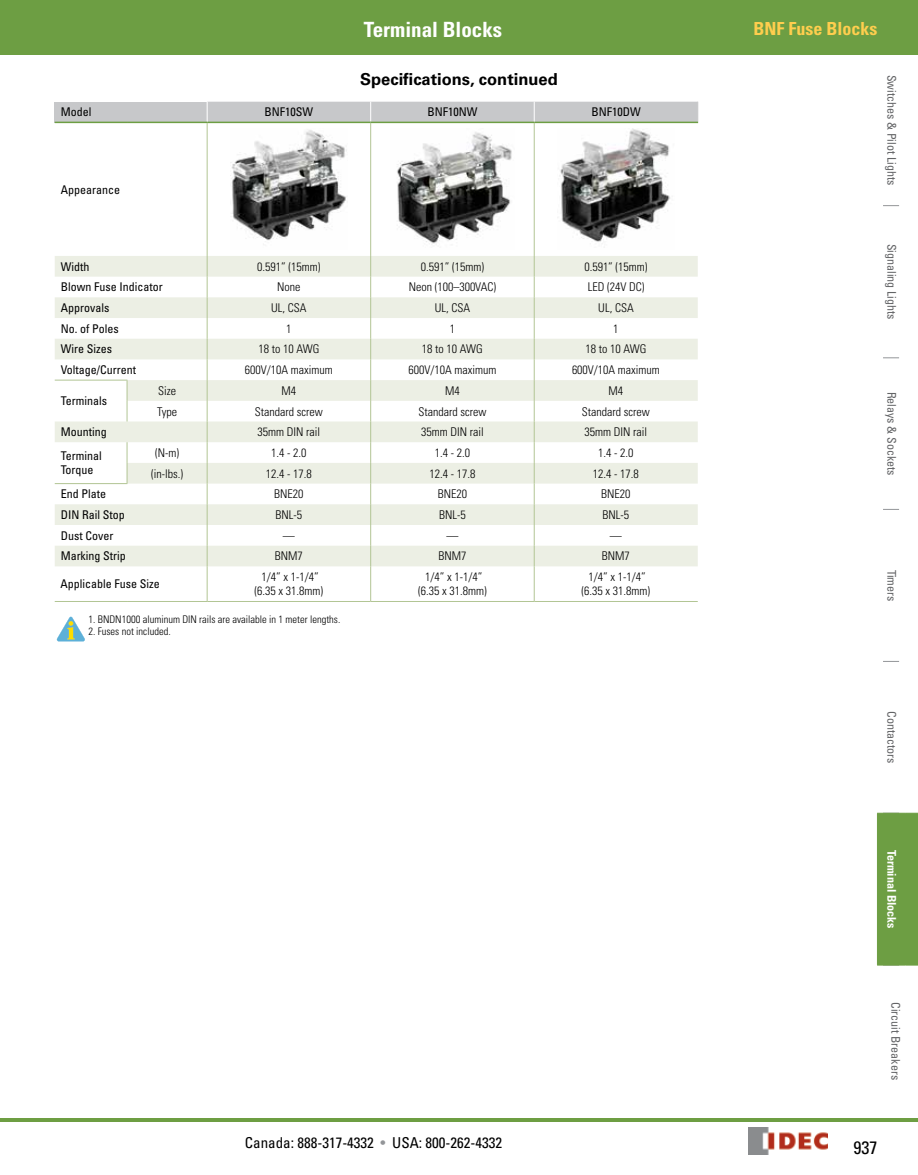
<style>
.page{position:relative;width:918px;height:1175px;background:#fff}
.page>*{position:absolute;margin:0;border:0;box-sizing:border-box;transform-origin:0 0}
.t1{font:700 condensed 21px "Univers LT Std";color:#fff}
.t2{font:700 condensed 18px "Univers LT Std";color:#ffce4e}
.t3{font:condensed 18px "Univers LT Std";color:#000}
.t4{font:700 16.5px "Univers LT Std";color:#000}
.t5{font:condensed 15px "Univers LT Std";color:#000}
.t6{font:300 condensed 12px/14.4px "Univers LT Std";color:#000;text-align:center}
.t7{font:condensed 12px/14.4px "Univers LT Std";color:#000}
.t8{font:condensed 12px "Univers LT Std";color:#636466}
.t9{font:700 condensed 12px "Univers LT Std";color:#fff}
.t10{font:300 condensed 10.5px "Univers LT Std";color:#000}
.s1{color:#939598}
</style>
<div class="page">
<svg style="left:883px;top:205px;width:16px;height:1px"></svg>
<svg style="left:883px;top:357px;width:16px;height:1px"></svg>
<svg style="left:883px;top:509px;width:16px;height:1px"></svg>
<svg style="left:883px;top:661px;width:16px;height:1px"></svg>
<div style="left:877px;top:813px;width:41px;height:152px;background:#6d9e43"></div>
<div style="left:0;top:0;width:918px;height:54px;background:#6d9e43"></div>
<img style="left:748px;top:1127px;width:80px;height:27px">
<hr style="left:0;top:1118px;width:918px;height:3px;background:#6d9e43">
<div style="left:55px;top:102px;width:152px;height:20px;background:#c7c8ca"></div>
<svg style="left:55px;top:256px;width:643px;height:310px;fill:#ecefe4"></svg>
<hr style="left:207px;top:123px;width:1px;height:133px;background:#b2c594">
<hr style="left:370px;top:123px;width:1px;height:133px;background:#b2c594">
<hr style="left:534px;top:123px;width:1px;height:133px;background:#b2c594">
<svg style="left:207px;top:256px;width:1px;height:310px"></svg>
<svg style="left:370px;top:256px;width:1px;height:310px"></svg>
<svg style="left:534px;top:256px;width:1px;height:310px"></svg>
<hr style="left:207px;top:566px;width:1px;height:35px;background:#b2c594">
<hr style="left:370px;top:566px;width:1px;height:35px;background:#b2c594">
<hr style="left:534px;top:566px;width:1px;height:35px;background:#b2c594">
<hr style="left:55px;top:601px;width:72px;height:1px;background:#b2c594">
<hr style="left:127px;top:601px;width:80px;height:1px;background:#b2c594">
<hr style="left:207px;top:601px;width:164px;height:1px;background:#b2c594">
<hr style="left:371px;top:601px;width:163px;height:1px;background:#b2c594">
<hr style="left:534px;top:601px;width:164px;height:1px;background:#b2c594">
<hr style="left:55px;top:380px;width:72px;height:1px;background:#b2c594">
<svg style="left:127px;top:380px;width:1px;height:41px"></svg>
<svg style="left:127px;top:442px;width:1px;height:41px"></svg>
<hr style="left:55px;top:483px;width:72px;height:1px;background:#b2c594">
<hr style="left:534px;top:122px;width:164px;height:1px;background:#6d9e43">
<hr style="left:207px;top:122px;width:164px;height:1px;background:#6d9e43">
<hr style="left:371px;top:122px;width:163px;height:1px;background:#6d9e43">
<div style="left:207px;top:102px;width:491px;height:20px;background:#c7c8ca"></div>
<hr style="left:55px;top:122px;width:72px;height:1px;background:#6d9e43">
<hr style="left:127px;top:122px;width:80px;height:1px;background:#6d9e43">
<img style="left:230px;top:130px;width:117px;height:115px">
<img style="left:397px;top:132px;width:115px;height:113px">
<img style="left:559px;top:128px;width:111px;height:114px">
<svg style="left:57px;top:616px;width:28px;height:25px"></svg>
<h1 class="t1" style="left:364px;top:17px;width:140px">Terminal Blocks</h1>
<h2 class="t2" style="left:754px;top:18px;width:125px">BNF Fuse Blocks</h2>
<h3 class="t4" style="left:360px;top:69px;width:199px">Specifications, continued</h3>
<p class="t7" style="left:61px;top:105px;width:32px">Model</p>
<p class="t7" style="left:265px;top:105px;width:50px">BNF10SW</p>
<p class="t7" style="left:427px;top:105px;width:51px">BNF10NW</p>
<p class="t7" style="left:591px;top:105px;width:51px">BNF10DW</p>
<p class="t7" style="left:61px;top:182px;width:61px">Appearance</p>
<p class="t8" style="left:899px;top:75px;width:112px;rotate:90deg">Switches &amp; Pilot Lights</p>
<p class="t7" style="left:61px;top:259px;width:30px">Width</p>
<p class="t6" style="left:257px;top:259px;width:65px">0.591” (15mm)</p>
<p class="t6" style="left:421px;top:259px;width:65px">0.591” (15mm)</p>
<p class="t6" style="left:584px;top:259px;width:65px">0.591” (15mm)</p>
<p class="t7" style="left:61px;top:280px;width:103px">Blown Fuse Indicator</p>
<p class="t6" style="left:277px;top:280px;width:25px">None</p>
<p class="t6" style="left:409px;top:280px;width:89px">Neon (100–300VAC)</p>
<p class="t6" style="left:588px;top:280px;width:58px">LED (24V DC)</p>
<p class="t7" style="left:61px;top:300px;width:50px">Approvals</p>
<p class="t6" style="left:271px;top:300px;width:37px">UL, CSA</p>
<p class="t6" style="left:435px;top:300px;width:37px">UL, CSA</p>
<p class="t6" style="left:598px;top:300px;width:37px">UL, CSA</p>
<p class="t7" style="left:61px;top:321px;width:59px">No. of Poles</p>
<p class="t6" style="left:286px;top:321px;width:7px">1</p>
<p class="t6" style="left:450px;top:321px;width:7px">1</p>
<p class="t6" style="left:613px;top:321px;width:7px">1</p>
<p class="t7" style="left:61px;top:342px;width:53px">Wire Sizes</p>
<p class="t6" style="left:258px;top:342px;width:63px">18 to 10 AWG</p>
<p class="t6" style="left:422px;top:342px;width:63px">18 to 10 AWG</p>
<p class="t6" style="left:585px;top:342px;width:63px">18 to 10 AWG</p>
<p class="t7" style="left:61px;top:362px;width:77px">Voltage/Current</p>
<p class="t6" style="left:245px;top:363px;width:89px">600V/10A maximum</p>
<p class="t6" style="left:408px;top:363px;width:89px">600V/10A maximum</p>
<p class="t6" style="left:572px;top:363px;width:89px">600V/10A maximum</p>
<p class="t7" style="left:61px;top:393px;width:48px">Terminals</p>
<p class="t6" style="left:158px;top:383px;width:19px">Size</p>
<p class="t6" style="left:282px;top:383px;width:16px">M4</p>
<p class="t6" style="left:445px;top:383px;width:16px">M4</p>
<p class="t6" style="left:609px;top:383px;width:16px">M4</p>
<p class="t6" style="left:157px;top:404px;width:21px">Type</p>
<p class="t6" style="left:255px;top:404px;width:69px">Standard screw</p>
<p class="t6" style="left:418px;top:404px;width:69px">Standard screw</p>
<p class="t6" style="left:582px;top:404px;width:69px">Standard screw</p>
<p class="t7" style="left:61px;top:424px;width:47px">Mounting</p>
<p class="t6" style="left:258px;top:425px;width:64px">35mm DIN rail</p>
<p class="t6" style="left:421px;top:425px;width:64px">35mm DIN rail</p>
<p class="t6" style="left:585px;top:425px;width:64px">35mm DIN rail</p>
<p class="t7" style="left:61px;top:448px;width:43px">Terminal<br>Torque</p>
<p class="t6" style="left:155px;top:445px;width:25px">(N-m)</p>
<p class="t6" style="left:271px;top:445px;width:37px">1.4 - 2.0</p>
<p class="t6" style="left:435px;top:445px;width:37px">1.4 - 2.0</p>
<p class="t6" style="left:598px;top:445px;width:37px">1.4 - 2.0</p>
<p class="t6" style="left:151px;top:466px;width:33px">(in-lbs.)</p>
<p class="t6" style="left:266px;top:466px;width:47px">12.4 - 17.8</p>
<p class="t6" style="left:429px;top:466px;width:47px">12.4 - 17.8</p>
<p class="t6" style="left:593px;top:466px;width:47px">12.4 - 17.8</p>
<p class="t7" style="left:61px;top:486px;width:47px">End Plate</p>
<p class="t6" style="left:274px;top:487px;width:31px">BNE20</p>
<p class="t6" style="left:438px;top:487px;width:31px">BNE20</p>
<p class="t6" style="left:601px;top:487px;width:31px">BNE20</p>
<p class="t7" style="left:61px;top:507px;width:66px">DIN Rail Stop</p>
<p class="t6" style="left:276px;top:507px;width:28px">BNL-5</p>
<p class="t6" style="left:439px;top:507px;width:28px">BNL-5</p>
<p class="t6" style="left:603px;top:507px;width:28px">BNL-5</p>
<p class="t7" style="left:61px;top:528px;width:54px">Dust Cover</p>
<p class="t6" style="left:283px;top:528px;width:13px">—</p>
<p class="t6" style="left:446px;top:528px;width:13px">—</p>
<p class="t6" style="left:610px;top:528px;width:13px">—</p>
<p class="t7" style="left:61px;top:549px;width:67px">Marking Strip</p>
<p class="t6" style="left:275px;top:549px;width:29px">BNM7</p>
<p class="t6" style="left:438px;top:549px;width:29px">BNM7</p>
<p class="t6" style="left:602px;top:549px;width:29px">BNM7</p>
<p class="t7" style="left:61px;top:576px;width:101px">Applicable Fuse Size</p>
<p class="t6" style="left:255px;top:569px;width:70px">1/4” x 1-1/4” (6.35 x 31.8mm)</p>
<p class="t6" style="left:418px;top:569px;width:70px">1/4” x 1-1/4” (6.35 x 31.8mm)</p>
<p class="t6" style="left:582px;top:569px;width:70px">1/4” x 1-1/4” (6.35 x 31.8mm)</p>
<p class="t10" style="left:88px;top:613px;width:253px">1. BNDN1000 aluminum DIN rails are available in 1 meter lengths.</p>
<p class="t10" style="left:88px;top:625px;width:84px">2. Fuses not included.</p>
<p class="t8" style="left:899px;top:244px;width:77px;rotate:90deg">Signaling Lights</p>
<p class="t8" style="left:899px;top:391px;width:85px;rotate:90deg">Relays &amp; Sockets</p>
<p class="t8" style="left:899px;top:569px;width:33px;rotate:90deg">Timers</p>
<p class="t8" style="left:899px;top:711px;width:54px;rotate:90deg">Contactors</p>
<p class="t5" style="left:245px;top:1132px;width:259px">Canada: 888-317-4332 <span class="s1">•</span> USA: 800-262-4332</p>
<p class="t9" style="left:899px;top:849px;width:81px;rotate:90deg">Terminal Blocks</p>
<p class="t8" style="left:903px;top:1002px;width:79px;rotate:90deg">Circuit Breakers</p>
<h2 class="t3" style="left:854px;top:1136px;width:25px">937</h2>
</div>
